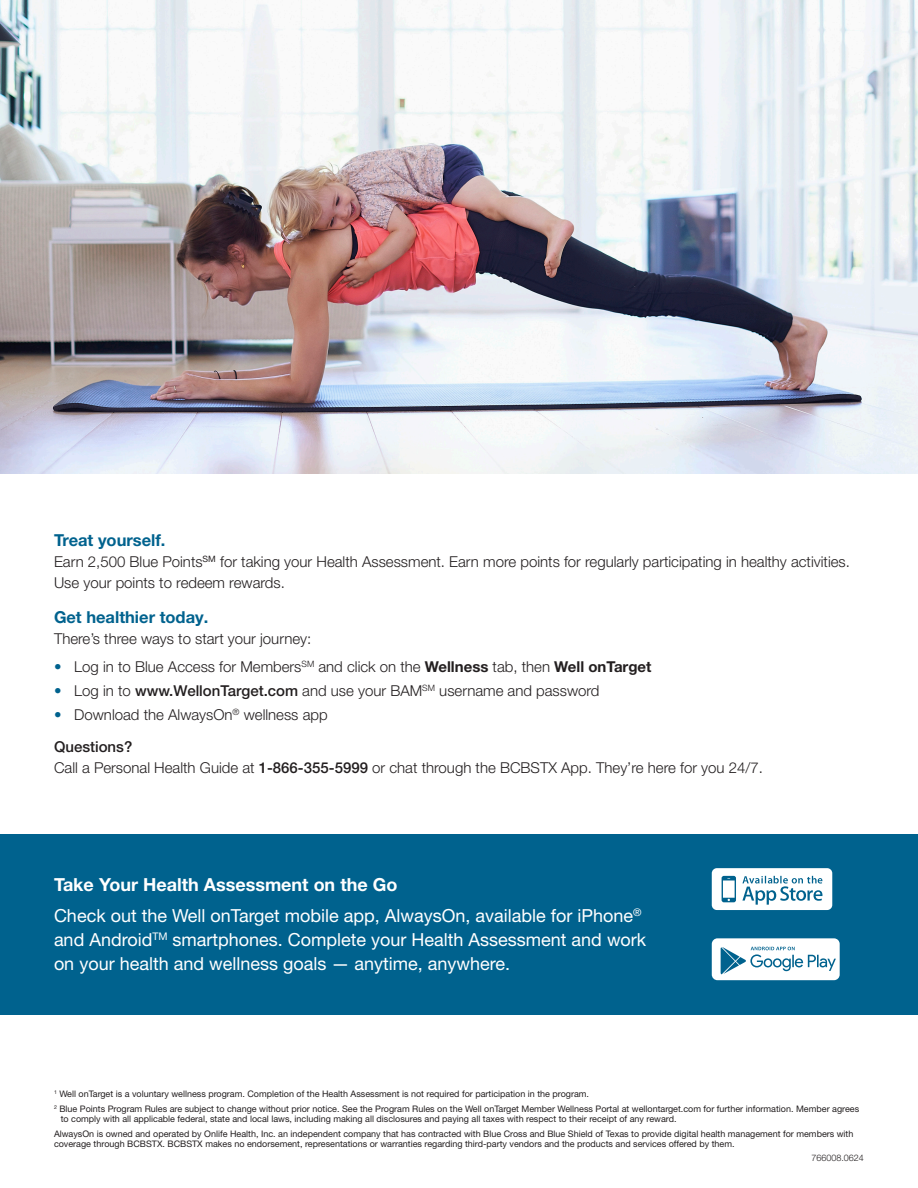
<style>
.page{position:relative;width:918px;height:1188px;background:#fff}
.page>*{position:absolute;margin:0;border:0;box-sizing:border-box;transform-origin:0 0}
.intro{font:18px/24px "Helvetica Neue LT Pro";color:#fff}
.callout_heading_white{font:700 18px "Helvetica Neue LT Pro";color:#fff}
.heading{font:700 16.5px "Helvetica Neue LT Pro";color:#00628e}
.body{font:300 15px/21px "Helvetica Neue LT Pro";color:#231f20}
.heading-2{font:300 15px "Helvetica Neue LT Pro";color:#231f20}
.body-2{font:500 15px "Helvetica Neue LT Pro";color:#231f20}
.taglines{font:9px/10.8px "Helvetica Neue LT Pro";color:#231f20}
.body-3{font:300 9px "Helvetica Neue LT Pro";color:#231f20}
.s1{font-weight:700;color:#00628e}
.s2{font-weight:700}
.s3{font-weight:500}
</style>
<div class="page">
<img style="left:0;top:0;width:918px;height:473px">
<div style="left:0;top:834px;width:918px;height:180px;background:#00628e"></div>
<svg style="left:712px;top:868px;width:120px;height:42px;background:#d4e4ec"></svg>
<svg style="left:712px;top:938px;width:128px;height:42px;background:#d5e5ec"></svg>
<p class="heading" style="left:54px;top:530px;width:113px">Treat yourself.</p>
<p class="body" style="left:54px;top:551px;width:797px">Earn 2,500 Blue Points<sup>SM</sup> for taking your Health Assessment. Earn more points for regularly participating in healthy activities.<br>Use your points to redeem rewards.</p>
<p class="heading" style="left:54px;top:607px;width:156px">Get healthier today.</p>
<p class="heading-2" style="left:54px;top:629px;width:259px">There’s three ways to start your journey:</p>
<p class="body" style="left:54px;top:655px;width:599px"><span class="s1">•</span> Log in to Blue Access for Members<sup>SM</sup> and click on the <span class="s2">Wellness</span> tab, then <span class="s2">Well onTarget</span></p>
<p class="body" style="left:54px;top:680px;width:547px"><span class="s1">•</span> Log in to <span class="s3">www.WellonTarget.com</span> and use your BAM<sup>SM</sup> username and password</p>
<p class="body" style="left:54px;top:704px;width:275px"><span class="s1">•</span> Download the AlwaysOn<sup>®</sup> wellness app</p>
<p class="body-2" style="left:54px;top:737px;width:80px">Questions?</p>
<p class="body" style="left:54px;top:756px;width:710px">Call a Personal Health Guide at <span class="s3">1-866-355-5999</span> or chat through the BCBSTX App. They’re here for you 24/7.</p>
<p class="callout_heading_white" style="left:54px;top:873px;width:345px">Take Your Health Assessment on the Go</p>
<p class="intro" style="left:54px;top:903px;width:594px">Check out the Well onTarget mobile app, AlwaysOn, available for iPhone<sup>® </sup>and Android<sup>TM</sup> smartphones. Complete your Health Assessment and work on your health and wellness goals — anytime, anywhere.</p>
<p class="taglines" style="left:54px;top:1089px;width:537px"><sup>1</sup> Well onTarget is a voluntary wellness program. Completion of the Health Assessment is not required for participation in the program.</p>
<p class="taglines" style="left:61px;top:1103px;width:800px;text-indent:-7px"><sup>2</sup> Blue Points Program Rules are subject to change without prior notice. See the Program Rules on the Well onTarget Member Wellness Portal at wellontarget.com for further information. Member agrees to comply with all applicable federal, state and local laws, including making all disclosures and paying all taxes with respect to their receipt of any reward.</p>
<p class="taglines" style="left:54px;top:1128px;width:801px">AlwaysOn is owned and operated by Onlife Health, Inc. an independent company that has contracted with Blue Cross and Blue Shield of Texas to provide digital health management for members with coverage through BCBSTX. BCBSTX makes no endorsement, representations or warranties regarding third-party vendors and the products and services offered by them.</p>
<p class="body-3" style="left:811px;top:1152px;width:54px">766008.0624</p>
</div>
